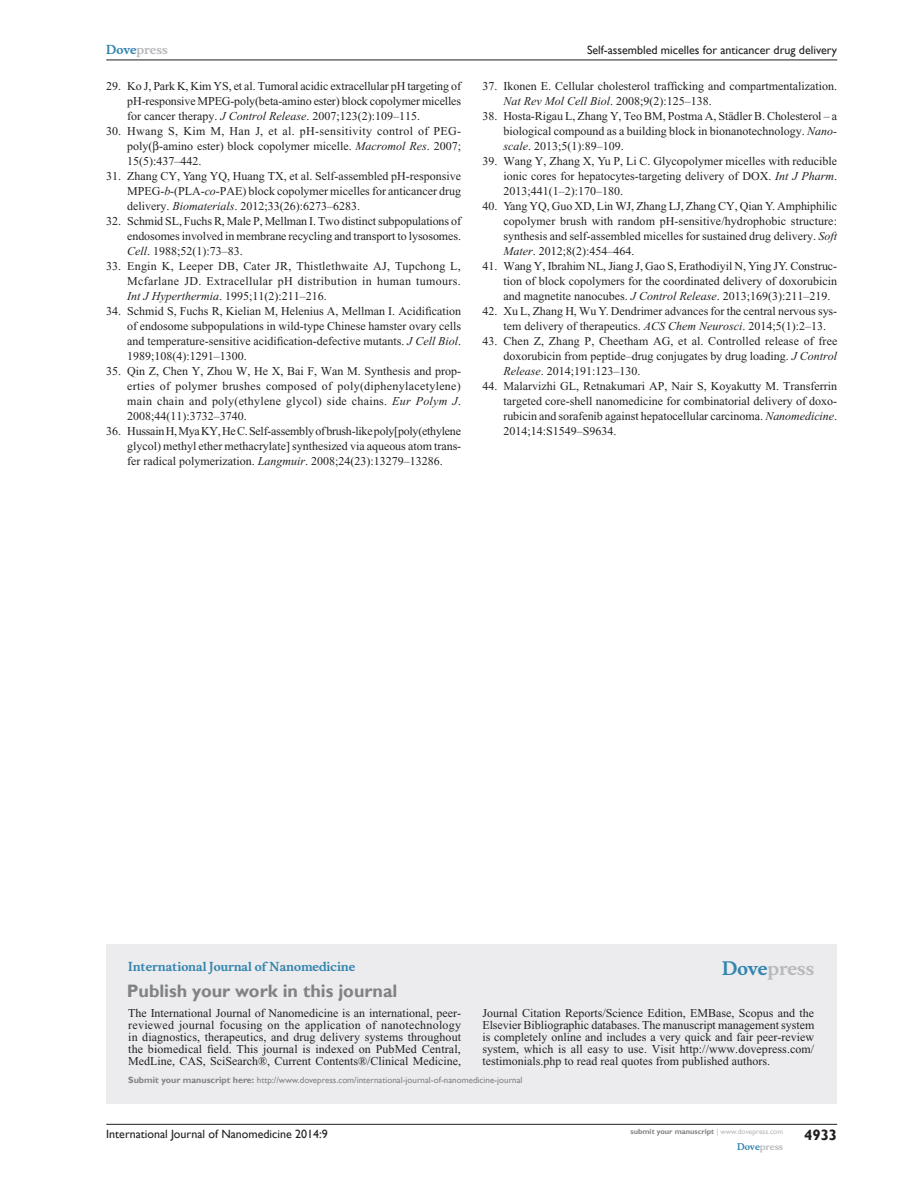
<style>
.page{position:relative;width:918px;height:1188px;background:#fff}
.page>*{position:absolute;margin:0;border:0;box-sizing:border-box;transform-origin:0 0}
.PromBx-H1{font:700 18px "Gill Sans";color:#808285}
.PromBx-Brand{font:700 18px "Musee";color:#b8b9bc}
.t1{font:700 15px "Gill Sans";color:#231f20}
.RefNL2{font:12px/15px "Times New Roman";color:#231f20;text-align:justify}
.PromBx-Tx{font:12px/12px "Times New Roman";color:#231f20;text-align:justify}
.t2{font:12px "Gill Sans";color:#231f20}
.PromBx-JrnlName{font:700 12px "Musee";color:#3485ae}
.t3{font:700 12px "Musee";color:#b8b9bc}
.PromBx-SubmitMssWebA{font:9px "Gill Sans";color:#808285}
.t4{font:700 9px "Musee";color:#b8b9bc}
.t5{font:700 7.5px "Gill Sans";color:#808285}
.s1{color:#3485ae}
.s2{font-style:italic}
.s3{font-weight:700}
.s4{font-weight:400;color:#b8b9bc}
</style>
<div class="page">
<div style="left:106px;top:944px;width:731px;height:159px;background:#ececee"></div>
<hr style="left:106px;top:1124px;width:731px;height:1px;background:#231f20">
<hr style="left:106px;top:60px;width:731px;height:1px;background:#231f20">
<p class="t3" style="left:106px;top:43px;width:63px"><span class="s1">Dove</span>press</p>
<p class="RefNL2" style="left:127px;top:79px;width:335px;text-indent:-21px">29. Ko J, Park K, Kim YS, et al. Tumoral acidic extracellular pH targeting of pH-responsive MPEG-poly(beta-amino ester) block copolymer micelles for cancer therapy. <span class="s2">J Control Release</span>. 2007;123(2):109–115.</p>
<p class="RefNL2" style="left:127px;top:124px;width:335px;text-indent:-21px">30. Hwang S, Kim M, Han J, et al. pH-sensitivity control of PEG&shy;poly( -amino ester) block copolymer micelle. <span class="s2">Macromol Res</span>. 2007; 15(5):437–442.</p>
<p class="RefNL2" style="left:127px;top:169px;width:335px;text-indent:-21px">31. Zhang CY, Yang YQ, Huang TX, et al. Self-assembled pH-responsive MPEG-<span class="s2">b</span>-(PLA-<span class="s2">co</span>-PAE) block copolymer micelles for anticancer drug delivery. <span class="s2">Biomaterials</span>. 2012;33(26):6273–6283.</p>
<p class="RefNL2" style="left:127px;top:214px;width:335px;text-indent:-21px">32. Schmid SL, Fuchs R, Male P, Mellman I. Two distinct subpopulations of endosomes involved in membrane recycling and transport to lysosomes.<br><span class="s2">Cell</span>. 1988;52(1):73–83.</p>
<p class="RefNL2" style="left:127px;top:259px;width:335px;text-indent:-21px">33. Engin K, Leeper DB, Cater JR, Thistlethwaite AJ, Tupchong L, Mcfarlane JD. Extracellular pH distribution in human tumours.<br><span class="s2">Int J Hyperthermia</span>. 1995;11(2):211–216.</p>
<p class="RefNL2" style="left:127px;top:304px;width:335px;text-indent:-21px">34. Schmid S, Fuchs R, Kielian M, Helenius A, Mellman I. Acidification of endosome subpopulations in wild-type Chinese hamster ovary cells and temperature-sensitive acidification-defective mutants. <span class="s2">J Cell Biol</span>.<br>1989;108(4):1291–1300.</p>
<p class="RefNL2" style="left:127px;top:364px;width:335px;text-indent:-21px">35. Qin Z, Chen Y, Zhou W, He X, Bai F, Wan M. Synthesis and prop&shy;erties of polymer brushes composed of poly(diphenylacetylene) main chain and poly(ethylene glycol) side chains. <span class="s2">Eur Polym J</span>.<br>2008;44(11):3732–3740.</p>
<p class="RefNL2" style="left:127px;top:424px;width:335px;text-indent:-21px">36. Hussain H, Mya KY, He C. Self-assembly of brush-like poly[poly(ethylene glycol) methyl ether methacrylate] synthesized via aqueous atom trans&shy;fer radical polymerization. <span class="s2">Langmuir</span>. 2008;24(23):13279–13286.</p>
<p class="t2" style="left:587px;top:43px;width:252px">Self-assembled micelles for anticancer drug delivery</p>
<p class="RefNL2" style="left:503px;top:79px;width:335px;text-indent:-21px">37. Ikonen E. Cellular cholesterol trafficking and compartmentalization.<br><span class="s2">Nat Rev Mol Cell Biol</span>. 2008;9(2):125–138.</p>
<p class="RefNL2" style="left:503px;top:109px;width:335px;text-indent:-21px">38. Hosta-Rigau L, Zhang Y, Teo BM, Postma A, Städler B. Cholesterol – a biological compound as a building block in bionanotechnology. <span class="s2">Nano&shy;scale</span>. 2013;5(1):89–109.</p>
<p class="RefNL2" style="left:503px;top:154px;width:335px;text-indent:-21px">39. Wang Y, Zhang X, Yu P, Li C. Glycopolymer micelles with reducible ionic cores for hepatocytes-targeting delivery of DOX. <span class="s2">Int J Pharm</span>.<br>2013;441(1–2):170–180.</p>
<p class="RefNL2" style="left:503px;top:199px;width:335px;text-indent:-21px">40. Yang YQ, Guo XD, Lin WJ, Zhang LJ, Zhang CY, Qian Y. Amphiphilic copolymer brush with random pH-sensitive/hydrophobic structure: synthesis and self-assembled micelles for sustained drug delivery. <span class="s2">Soft Mater</span>. 2012;8(2):454–464.</p>
<p class="RefNL2" style="left:503px;top:259px;width:335px;text-indent:-21px">41. Wang Y, Ibrahim NL, Jiang J, Gao S, Erathodiyil N, Ying JY. Construc&shy;tion of block copolymers for the coordinated delivery of doxorubicin and magnetite nanocubes. <span class="s2">J Control Release</span>. 2013;169(3):211–219.</p>
<p class="RefNL2" style="left:503px;top:304px;width:335px;text-indent:-21px">42. Xu L, Zhang H, Wu Y. Dendrimer advances for the central nervous sys&shy;tem delivery of therapeutics. <span class="s2">ACS Chem Neurosci</span>. 2014;5(1):2–13.</p>
<p class="RefNL2" style="left:503px;top:334px;width:336px;text-indent:-21px">43. Chen Z, Zhang P, Cheetham AG, et al. Controlled release of free doxorubicin from peptide–drug conjugates by drug loading. <span class="s2">J Control Release</span>. 2014;191:123–130.</p>
<p class="RefNL2" style="left:503px;top:379px;width:335px;text-indent:-21px">44. Malarvizhi GL, Retnakumari AP, Nair S, Koyakutty M. Transferrin targeted core-shell nanomedicine for combinatorial delivery of doxo&shy;rubicin and sorafenib against hepatocellular carcinoma. <span class="s2">Nanomedicine</span>.<br>2014;14:S1549–S9634.</p>
<p class="PromBx-JrnlName" style="left:128px;top:959px;width:228px">International Journal of Nanomedicine</p>
<p class="PromBx-H1" style="left:127px;top:980px;width:272px">Publish your work in this journal</p>
<p class="PromBx-Brand" style="left:722px;top:958px;width:94px"><span class="s1">Dove</span>press</p>
<p class="PromBx-Tx" style="left:128px;top:1007px;width:334px">The International Journal of Nanomedicine is an international, peer&shy;reviewed journal focusing on the application of nanotechnology in diagnostics, therapeutics, and drug delivery systems throughout the biomedical field. This journal is indexed on PubMed Central, MedLine, CAS, SciSearch®, Current Contents®/Clinical Medicine,</p>
<p class="PromBx-Tx" style="left:482px;top:1007px;width:334px">Journal Citation Reports/Science Edition, EMBase, Scopus and the Elsevier Bibliographic databases. The manuscript management system is completely online and includes a very quick and fair peer-review system, which is all easy to use. Visit http://www.dovepress.com/ testimonials.php to read real quotes from published authors.</p>
<p class="PromBx-SubmitMssWebA" style="left:128px;top:1075px;width:396px"><span class="s3">Submit your manuscript here:</span> http://www.dovepress.com/international-journal-of-nanomedicine-journal</p>
<p class="t2" style="left:106px;top:1127px;width:223px">International Journal of Nanomedicine 2014:9</p>
<p class="t5" style="left:631px;top:1127px;width:154px">submit your manuscript <span class="s4">| www.dovepress.com</span></p>
<p class="t4" style="left:737px;top:1141px;width:48px"><span class="s1">Dove</span>press</p>
<p class="t1" style="left:804px;top:1126px;width:35px">4933</p>
</div>
